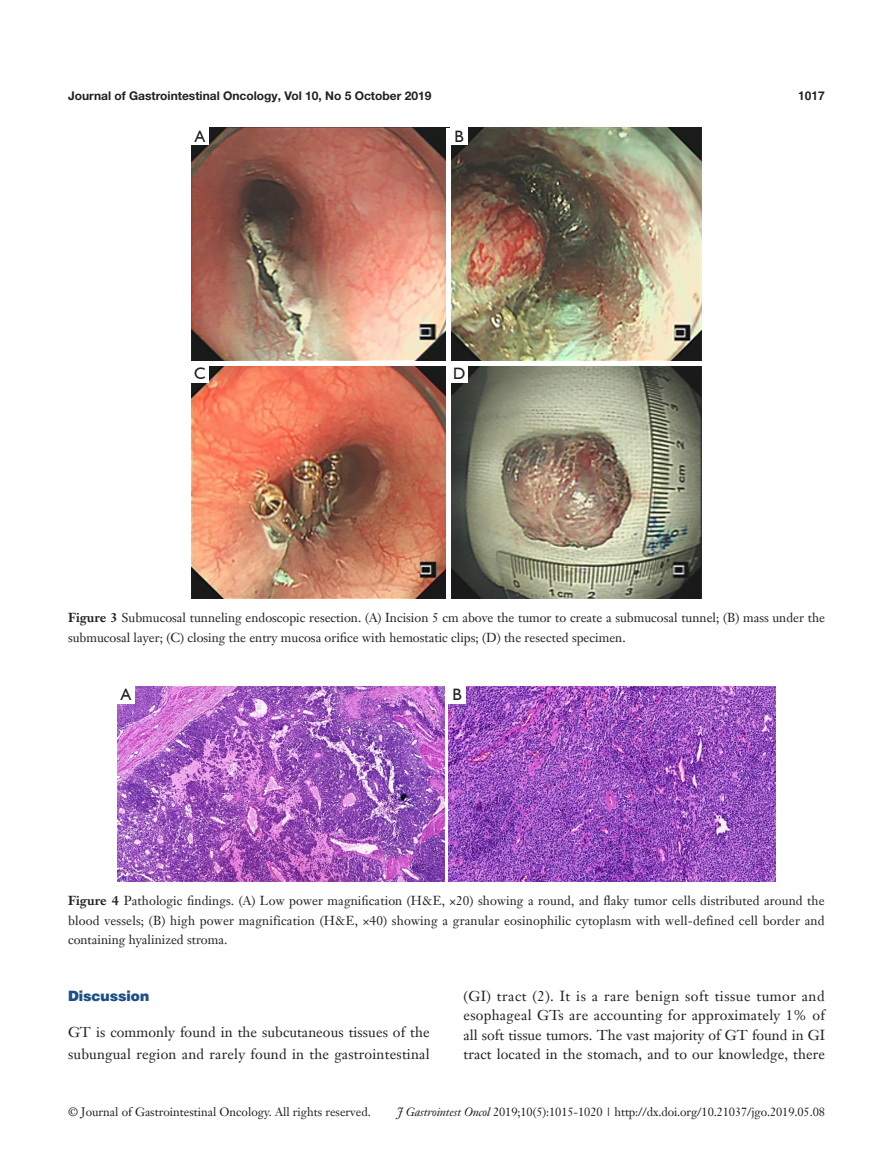
<style>
.page{position:relative;width:893px;height:1170px;background:#fff}
.page>*{position:absolute;margin:0;border:0;box-sizing:border-box;transform-origin:0 0}
.t1{font:16.5px "Humanist 521 BT";color:#231f20}
.t2{font:14.25px/19.5px "Janson Text LT";letter-spacing:.01em;color:#231f20}
.t3{font:900 14.25px "Helvetica";color:#1c5085}
.t4{font:12.75px/19.5px "Janson Text LT";color:#231f20}
.t5{font:12px "Janson Text LT";color:#231f20}
.t6{font:700 12px "Helvetica Neue LT Pro";color:#231f20}
.t7{font:700 12px "Helvetica";color:#231f20}
.s1{font-weight:700}
.s2{font-style:italic}
</style>
<div class="page">
<img style="left:191px;top:128px;width:511px;height:470px">
<div style="left:446px;top:128px;width:5px;height:470px;background:#fff"></div>
<hr style="left:191px;top:361px;width:511px;height:4px;background:#fff">
<div style="left:191px;top:128px;width:17px;height:17px;background:#fff"></div>
<div style="left:191px;top:365px;width:17px;height:17px;background:#fff"></div>
<div style="left:451px;top:128px;width:17px;height:17px;background:#fff"></div>
<div style="left:451px;top:365px;width:17px;height:17px;background:#fff"></div>
<img style="left:118px;top:686px;width:326px;height:195px">
<img style="left:449px;top:686px;width:326px;height:195px">
<div style="left:118px;top:686px;width:17px;height:17px;background:#fff"></div>
<div style="left:449px;top:686px;width:17px;height:17px;background:#fff"></div>
<p class="t6" style="left:68px;top:88px;width:365px">Journal of Gastrointestinal Oncology, Vol 10, No 5 October 2019</p>
<p class="t7" style="left:798px;top:88px;width:28px">1017</p>
<p class="t1" style="left:195px;top:126px;width:12px">A</p>
<p class="t1" style="left:194px;top:363px;width:13px">C</p>
<p class="t1" style="left:454px;top:126px;width:11px">B</p>
<p class="t1" style="left:453px;top:363px;width:14px">D</p>
<p class="t4" style="left:68px;top:608px;width:758px"><span class="s1">Figure 3</span> Submucosal tunneling endoscopic resection. (A) Incision 5 cm above the tumor to create a submucosal tunnel; (B) mass under the submucosal layer; (C) closing the entry mucosa orifice with hemostatic clips; (D) the resected specimen.</p>
<p class="t1" style="left:121px;top:684px;width:12px">A</p>
<p class="t1" style="left:452px;top:684px;width:11px">B</p>
<p class="t4" style="left:68px;top:890px;width:758px;text-align:justify"><span class="s1">Figure 4</span> Pathologic findings. (A) Low power magnification (H&amp;E, ×20) showing a round, and flaky tumor cells distributed around the blood vessels; (B) high power magnification (H&amp;E, ×40) showing a granular eosinophilic cytoplasm with well-defined cell border and containing hyalinized stroma.</p>
<p class="t3" style="left:68px;top:986px;width:83px">Discussion</p>
<p class="t2" style="left:68px;top:1020px;width:363px;line-height:22.8px">GT is commonly found in the subcutaneous tissues of the subungual region and rarely found in the gastrointestinal</p>
<p class="t2" style="left:463px;top:985px;width:363px;text-align:justify">(GI) tract (2). It is a rare benign soft tissue tumor and esophageal GTs are accounting for approximately 1% of all soft tissue tumors. The vast majority of GT found in GI tract located in the stomach, and to our knowledge, there</p>
<p class="t5" style="left:68px;top:1104px;width:304px">© Journal of Gastrointestinal Oncology. All rights reserved.</p>
<p class="t5" style="left:397px;top:1104px;width:429px"><span class="s2">J Gastrointest Oncol</span> 2019;10(5):1015-1020 | http://dx.doi.org/10.21037/jgo.2019.05.08</p>
</div>
